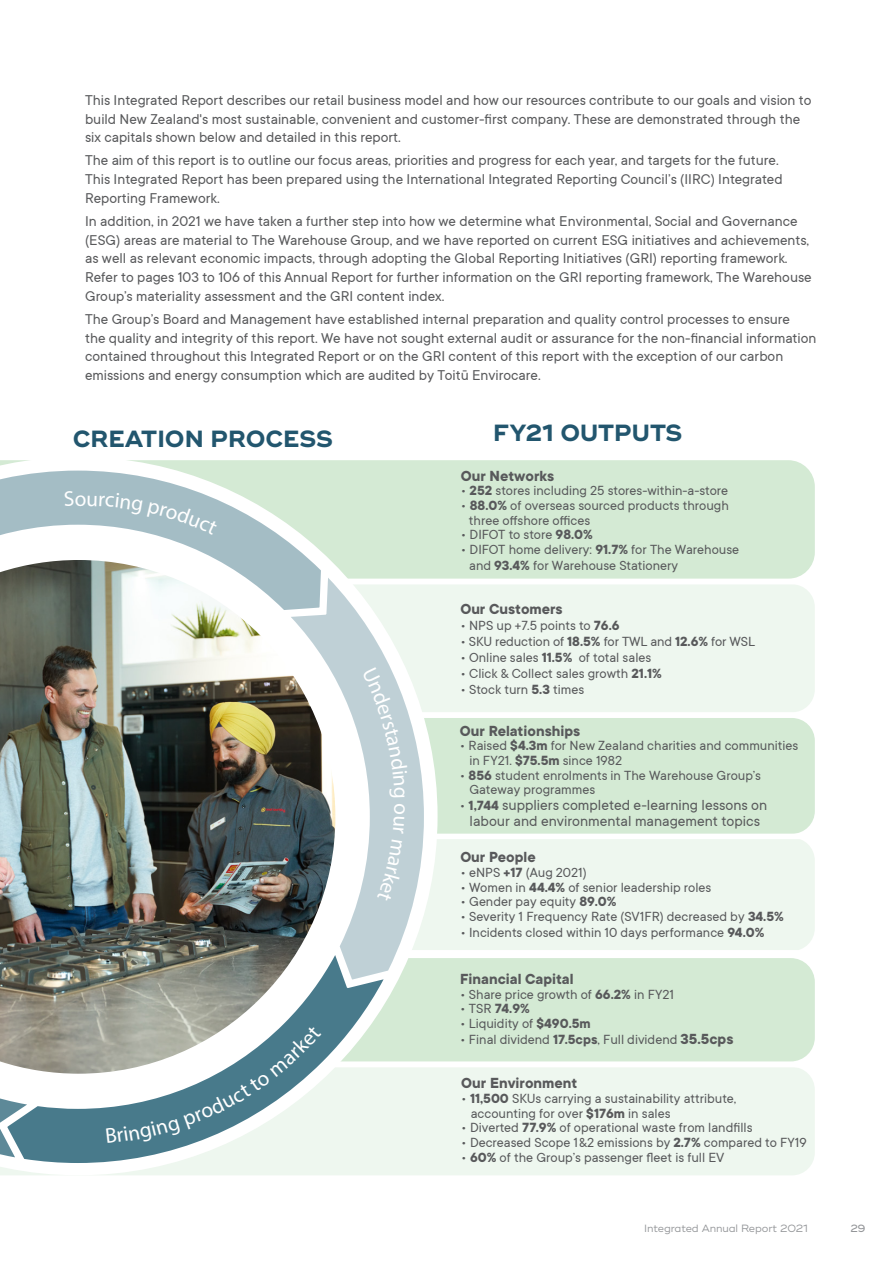
<style>
.page{position:relative;width:893px;height:1263px;background:#fff}
.page>*{position:absolute;margin:0;border:0;box-sizing:border-box;transform-origin:0 0}
.t1{font:700 23.4px "Ridley Grotesk";color:#22566e}
.t2{font:21.3px "Myriad Pro";color:#fff}
.t3{font:16.05px/16px "TT Commons";color:#58595b;text-align:center}
.t4{font:700 16.05px "TT Commons";color:#58595b}
.t5{font:15.75px/18.8px "TT Commons";color:#58595b}
.t6{font:14.7px/14.7px "TT Commons";color:#58595b}
.t7{font:700 14.7px "TT Commons";color:#58595b}
.t8{font:10.5px "Ridley Grotesk";letter-spacing:-.01em;color:#939598}
.t9{font:500 10.5px "Ridley Grotesk";color:#939598}
.s1{font-weight:700}
.s2{font-size:14.7px}
.s3{font-weight:700;font-size:14.7px}
.s4{font-weight:400}
.s5{font-weight:700;font-size:16.05px}
</style>
<div class="page">
<div style="left:438px;top:1067px;width:377px;height:108px;background:#eef7ef"></div>
<div style="left:438px;top:839px;width:377px;height:111px;background:#eef7ef"></div>
<div style="left:438px;top:585px;width:377px;height:127px;background:#eef7ef"></div>
<div style="left:438px;top:460px;width:377px;height:119px;background:#d4ead4"></div>
<div style="left:438px;top:718px;width:377px;height:116px;background:#d4ead4"></div>
<div style="left:438px;top:958px;width:377px;height:103px;background:#d4ead4"></div>
<svg style="left:0;top:460px;width:438px;height:715px;fill:#d4ead4"></svg>
<svg style="left:7px;top:979px;width:377px;height:184px"></svg>
<svg style="left:335px;top:578px;width:89px;height:401px"></svg>
<svg style="left:0;top:1074px;width:27px;height:83px"></svg>
<img style="left:0;top:560px;width:335px;height:514px">
<svg style="left:0;top:471px;width:321px;height:139px"></svg>
<svg style="left:362px;top:667px;width:45px;height:131px;background:#c4d4d9"></svg>
<div style="left:377px;top:804px;width:28px;height:98px;background:#bfd0d6"></div>
<svg style="left:106px;top:1025px;width:216px;height:118px"></svg>
<p class="t5" style="left:85px;top:91px;width:728px">This Integrated Report describes our retail business model and how our resources contribute to our goals and vision to build New Zealand's most sustainable, convenient and customer-first company. These are demonstrated through the six capitals shown below and detailed in this report.</p>
<p class="t5" style="left:85px;top:151px;width:699px">The aim of this report is to outline our focus areas, priorities and progress for each year, and targets for the future.<br>This Integrated Report has been prepared using the International Integrated Reporting Council’s (IIRC) Integrated<br>Reporting Framework.</p>
<p class="t5" style="left:85px;top:212px;width:728px">In addition, in 2021 we have taken a further step into how we determine what Environmental, Social and Governance (ESG) areas are material to The Warehouse Group, and we have reported on current ESG initiatives and achievements, as well as relevant economic impacts, through adopting the Global Reporting Initiatives (GRI) reporting framework.<br>Refer to pages 103 to 106 of this Annual Report for further information on the GRI reporting framework, The Warehouse Group’s materiality assessment and the GRI content index.</p>
<p class="t5" style="left:85px;top:310px;width:733px">The Group’s Board and Management have established internal preparation and quality control processes to ensure<br>the quality and integrity of this report. We have not sought external audit or assurance for the non-financial information contained throughout this Integrated Report or on the GRI content of this report with the exception of our carbon emissions and energy consumption which are audited by Toitū Envirocare.</p>
<h1 class="t1" style="left:73px;top:425px;width:262px">CREATION PROCESS</h1>
<h1 class="t1" style="left:493px;top:419px;width:191px">FY21 OUTPUTS</h1>
<h2 class="t2" style="left:75px;top:485px;width:13px">o</h2>
<p class="t4" style="left:461px;top:467px;width:95px">Our Networks</p>
<p class="t6" style="left:461px;top:484px;width:269px">• <span class="s1">252</span> stores including 25 stores-within-a-store</p>
<p class="t6" style="left:469px;top:498px;width:261px;text-indent:-8px">• <span class="s1">88.0%</span> of overseas sourced products through three offshore offices</p>
<p class="t6" style="left:461px;top:528px;width:134px">• DIFOT to store <span class="s1">98.0%</span></p>
<p class="t6" style="left:469px;top:542px;width:271px;line-height:16px;text-indent:-8px">• DIFOT home delivery: <span class="s1">91.7%</span> for The Warehouse and <span class="s1">93.4%</span> for Warehouse Stationery</p>
<p class="t4" style="left:460px;top:600px;width:104px">Our Customers</p>
<p class="t6" style="left:460px;top:618px;width:161px">• NPS up +7.5 points to <span class="s1">76.6</span></p>
<p class="t6" style="left:460px;top:634px;width:296px">• SKU reduction of <span class="s1">18.5%</span> for TWL and <span class="s1">12.6%</span> for WSL</p>
<p class="t6" style="left:460px;top:650px;width:192px">• Online sales <span class="s1">11.5%</span> of total sales</p>
<p class="t6" style="left:460px;top:667px;width:203px">• Click &amp; Collect sales growth <span class="s1">21.1%</span></p>
<p class="t6" style="left:460px;top:683px;width:125px">• Stock turn <span class="s1">5.3</span> times</p>
<p class="t4" style="left:460px;top:722px;width:122px">Our Relationships</p>
<p class="t6" style="left:469px;top:738px;width:330px;text-indent:-9px">• Raised <span class="s1">$4.3m</span> for New Zealand charities and communities in FY21. <span class="s1">$75.5m</span> since 1982</p>
<p class="t6" style="left:469px;top:768px;width:293px;line-height:14.1px;text-indent:-9px">• <span class="s1">856</span> student enrolments in The Warehouse Group’s<br>Gateway programmes</p>
<p class="t3" style="left:460px;top:797px;width:309px"><span class="s2">•</span> <span class="s3">1,744</span> suppliers completed e-learning lessons on labour and environmental management topics</p>
<p class="t4" style="left:460px;top:848px;width:77px">Our People</p>
<p class="t6" style="left:460px;top:865px;width:128px">• eNPS <span class="s1">+17</span> (Aug 2021)</p>
<p class="t6" style="left:460px;top:880px;width:252px">• Women in <span class="s1">44.4%</span> of senior leadership roles</p>
<p class="t6" style="left:460px;top:895px;width:158px">• Gender pay equity <span class="s1">89.0%</span></p>
<p class="t6" style="left:460px;top:909px;width:325px">• Severity 1 Frequency Rate (SV1FR) decreased by <span class="s1">34.5%</span></p>
<p class="t6" style="left:460px;top:925px;width:306px">• Incidents closed within 10 days performance <span class="s1">94.0%</span></p>
<p class="t4" style="left:460px;top:970px;width:115px">Financial Capital</p>
<p class="t6" style="left:460px;top:987px;width:215px">• Share price growth of <span class="s1">66.2%</span> in FY21</p>
<p class="t7" style="left:460px;top:1001px;width:71px"><span class="s4">• TSR</span> 74.9%</p>
<p class="t6" style="left:460px;top:1016px;width:132px">• Liquidity of <span class="s1">$490.5m</span></p>
<p class="t6" style="left:460px;top:1032px;width:275px">• Final dividend <span class="s1">17.5cps</span>, Full dividend <span class="s5">35.5cps</span></p>
<p class="t4" style="left:461px;top:1074px;width:117px">Our Environment</p>
<p class="t6" style="left:471px;top:1091px;width:267px;text-indent:-9px">• <span class="s1">11,500</span> SKUs carrying a sustainability attribute, accounting for over <span class="s1">$176m</span> in sales</p>
<p class="t6" style="left:461px;top:1121px;width:293px">• Diverted <span class="s1">77.9%</span> of operational waste from landfills</p>
<p class="t6" style="left:461px;top:1135px;width:347px">• Decreased Scope 1&amp;2 emissions by <span class="s1">2.7%</span> compared to FY19</p>
<p class="t6" style="left:461px;top:1150px;width:265px">• <span class="s1">60%</span> of the Group’s passenger fleet is full EV</p>
<p class="t8" style="left:644px;top:1222px;width:165px">Integrated Annual Report 2021</p>
<p class="t9" style="left:850px;top:1222px;width:16px">29</p>
</div>
